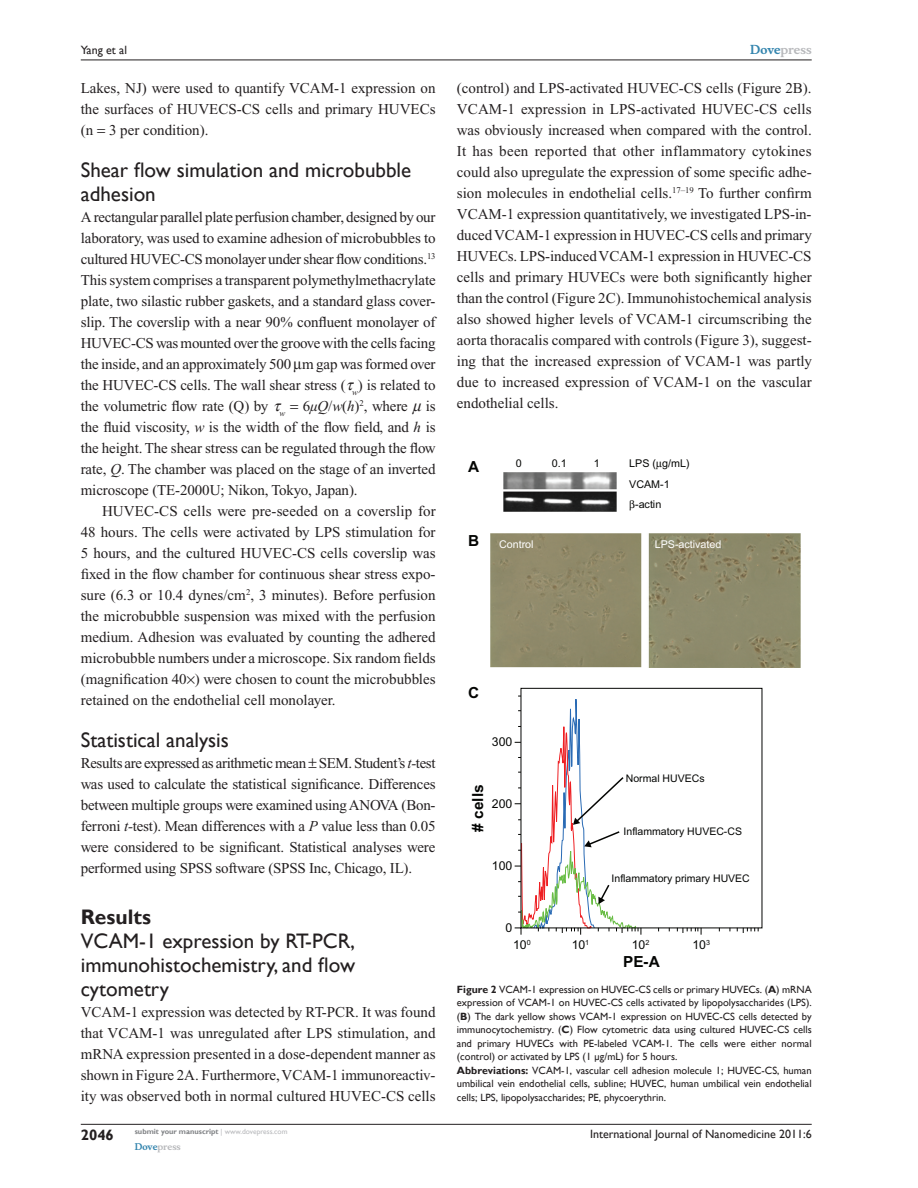
<style>
.page{position:relative;width:918px;height:1188px;background:#fff}
.page>*{position:absolute;margin:0;border:0;box-sizing:border-box;transform-origin:0 0}
.t1{font:21px/24px "Gill Sans";color:#231f20}
.t2{font:700 21px "Gill Sans";color:#231f20}
.t3{font:700 15.3px "Arial";color:#040503}
.t4{font:15px/21px "Times New Roman";color:#231f20;text-align:justify}
.t5{font:700 15px "Gill Sans";color:#231f20}
.t6{font:12.3px "Arial";color:#040503}
.t7{font:12px "Gill Sans";color:#231f20}
.t8{font:700 12px "Musee";color:#b8b9bc}
.t9{font:10.65px/21.5px "Arial";color:#040503}
.t10{font:10.65px "Arial";color:#fff}
.t11{font:10.5px/13.5px "Gill Sans";color:#231f20}
.t12{font:10.5px "Arial";color:#040503}
.t13{font:700 9px "Musee";color:#b8b9bc}
.t14{font:700 7.5px "Gill Sans";color:#808285}
.s1{font-style:italic}
.s2{color:#3485ae}
.s3{font-weight:700}
.s4{font-weight:400;color:#b8b9bc}
</style>
<div class="page">
<img style="left:503px;top:473px;width:114px;height:39px">
<img style="left:491px;top:533px;width:310px;height:134px">
<svg style="left:737px;top:928px;width:22px;height:5px"></svg>
<svg style="left:677px;top:928px;width:25px;height:7px"></svg>
<div style="left:521px;top:688px;width:241px;height:240px;border:1px solid #040503"></div>
<svg style="left:515px;top:696px;width:127px;height:239px"></svg>
<hr style="left:81px;top:1124px;width:731px;height:1px;background:#231f20">
<hr style="left:81px;top:60px;width:731px;height:1px;background:#231f20">
<p class="t7" style="left:81px;top:43px;width:48px">Yang et al</p>
<p class="t4" style="left:81px;top:77px;width:356px">Lakes, NJ) were used to quantify VCAM-1 expression on the surfaces of HUVECS-CS cells and primary HUVECs (n 3 per condition).</p>
<h1 class="t1" style="left:81px;top:158px;width:332px">Shear flow simulation and microbubble adhesion</h1>
<p class="t4" style="left:81px;top:206px;width:356px">A rectangular parallel plate perfusion chamber, designed by our laboratory, was used to examine adhesion of microbubbles to cultured HUVEC-CS monolayer under shear flow conditions.<sup>13<br></sup>This system comprises a transparent polymethylmethacrylate plate, two silastic rubber gaskets, and a standard glass cover&shy;slip. The coverslip with a near 90% confluent monolayer of HUVEC-CS was mounted over the groove with the cells facing the inside, and an approximately 500 m gap was formed over the HUVEC-CS cells. The wall shear stress ( <sub>w</sub>) is related to the volumetric flow rate (Q) by <sub>w</sub> 6<span class="s1">µQ</span>/<span class="s1">w</span>(<span class="s1">h</span>)<sup>2</sup>, where is the fluid viscosity, <span class="s1">w</span> is the width of the flow field, and <span class="s1">h</span> is the height. The shear stress can be regulated through the flow rate, <span class="s1">Q</span>. The chamber was placed on the stage of an inverted microscope (TE-2000U; Nikon, Tokyo, Japan).</p>
<p class="t4" style="left:81px;top:500px;width:356px;text-indent:21px">HUVEC-CS cells were pre-seeded on a coverslip for 48 hours. The cells were activated by LPS stimulation for 5 hours, and the cultured HUVEC-CS cells coverslip was fixed in the flow chamber for continuous shear stress expo&shy;sure (6.3 or 10.4 dynes/cm<sup>2</sup>, 3 minutes). Before perfusion the microbubble suspension was mixed with the perfusion medium. Adhesion was evaluated by counting the adhered microbubble numbers under a microscope. Six random fields (magnification 40 ) were chosen to count the microbubbles retained on the endothelial cell monolayer.</p>
<h1 class="t1" style="left:81px;top:728px;width:150px">Statistical analysis</h1>
<p class="t4" style="left:81px;top:752px;width:356px">Results are expressed as arithmetic mean SEM. Student’s <span class="s1">t-</span>test was used to calculate the statistical significance. Differences between multiple groups were examined using ANOVA (Bon&shy;ferroni <span class="s1">t-</span>test). Mean differences with a <span class="s1">P</span> value less than 0.05 were considered to be significant. Statistical analyses were performed using SPSS software (SPSS Inc, Chicago, IL).</p>
<h1 class="t2" style="left:81px;top:904px;width:72px">Results</h1>
<h1 class="t1" style="left:81px;top:929px;width:276px;text-align:justify">VCAM-1 expression by RT-PCR, immunohistochemistry, and flow cytometry</h1>
<p class="t4" style="left:81px;top:1001px;width:356px">VCAM-1 expression was detected by RT-PCR. It was found that VCAM-1 was unregulated after LPS stimulation, and mRNA expression presented in a dose-dependent manner as shown in Figure 2A. Furthermore, VCAM-1 immunoreactiv&shy;ity was observed both in normal cultured HUVEC-CS cells</p>
<p class="t8" style="left:750px;top:43px;width:63px"><span class="s2">Dove</span>press</p>
<p class="t4" style="left:457px;top:77px;width:357px">(control) and LPS-activated HUVEC-CS cells (Figure 2B).<br>VCAM-1 expression in LPS-activated HUVEC-CS cells was obviously increased when compared with the control.<br>It has been reported that other inflammatory cytokines could also upregulate the expression of some specific adhe&shy;sion molecules in endothelial cells.<sup>17–19</sup> To further confirm VCAM-1 expression quantitatively, we investigated LPS-in&shy;duced VCAM-1 expression in HUVEC-CS cells and primary HUVECs. LPS-induced VCAM-1 expression in HUVEC-CS cells and primary HUVECs were both significantly higher than the control (Figure 2C). Immunohistochemical analysis also showed higher levels of VCAM-1 circumscribing the aorta thoracalis compared with controls (Figure 3), suggest&shy;ing that the increased expression of VCAM-1 was partly due to increased expression of VCAM-1 on the vascular endothelial cells.</p>
<p class="t3" style="left:468px;top:457px;width:13px">A</p>
<p class="t9" style="left:516px;top:452px;width:7px">0</p>
<p class="t9" style="left:552px;top:452px;width:16px">0.1</p>
<p class="t9" style="left:594px;top:452px;width:7px">1</p>
<p class="t9" style="left:629px;top:452px;width:62px">LPS ( g/mL)<br>VCAM-1</p>
<p class="t9" style="left:635px;top:493px;width:28px">-actin</p>
<p class="t10" style="left:499px;top:538px;width:36px">Control</p>
<p class="t10" style="left:655px;top:538px;width:68px">LPS-activated</p>
<p class="t3" style="left:468px;top:531px;width:13px">B</p>
<p class="t3" style="left:468px;top:683px;width:13px">C</p>
<p class="t6" style="left:492px;top:735px;width:22px">300</p>
<p class="t3" style="left:469px;top:832px;width:48px;rotate:-90deg"># cells</p>
<p class="t6" style="left:492px;top:797px;width:22px">200</p>
<p class="t6" style="left:492px;top:859px;width:22px">100</p>
<p class="t12" style="left:626px;top:772px;width:80px">Normal HUVECs</p>
<p class="t12" style="left:624px;top:825px;width:120px">Inflammatory HUVEC-CS</p>
<p class="t12" style="left:612px;top:872px;width:140px">Inflammatory primary HUVEC</p>
<p class="t6" style="left:506px;top:921px;width:8px">0</p>
<p class="t6" style="left:513px;top:938px;width:19px">10<sup>0</sup></p>
<p class="t6" style="left:572px;top:938px;width:19px">10<sup>1</sup></p>
<p class="t6" style="left:632px;top:938px;width:19px">10<sup>2</sup></p>
<p class="t3" style="left:623px;top:953px;width:38px">PE-A</p>
<p class="t6" style="left:692px;top:938px;width:19px">10<sup>3</sup></p>
<p class="t11" style="left:457px;top:982px;width:356px"><span class="s3">Figure 2</span> VCAM-1 expression on HUVEC-CS cells or primary HUVECs. (<span class="s3">A</span>) mRNA expression of VCAM-1 on HUVEC-CS cells activated by lipopolysaccharides (LPS). (<span class="s3">B</span>) The dark yellow shows VCAM-1 expression on HUVEC-CS cells detected by immunocytochemistry. (<span class="s3">C</span>) Flow cytometric data using cultured HUVEC-CS cells and primary HUVECs with PE-labeled VCAM-1. The cells were either normal (control) or activated by LPS (1 µg/mL) for 5 hours.<br><span class="s3">Abbreviations:</span> VCAM-1, vascular cell adhesion molecule 1; HUVEC-CS, human umbilical vein endothelial cells, subline; HUVEC, human umbilical vein endothelial cells; LPS, lipopolysaccharides; PE, phycoerythrin.</p>
<p class="t5" style="left:81px;top:1126px;width:35px">2046</p>
<p class="t14" style="left:135px;top:1127px;width:154px">submit your manuscript <span class="s4">| www.dovepress.com</span></p>
<p class="t13" style="left:135px;top:1141px;width:48px"><span class="s2">Dove</span>press</p>
<p class="t7" style="left:590px;top:1127px;width:223px">International Journal of Nanomedicine 2011:6</p>
</div>
